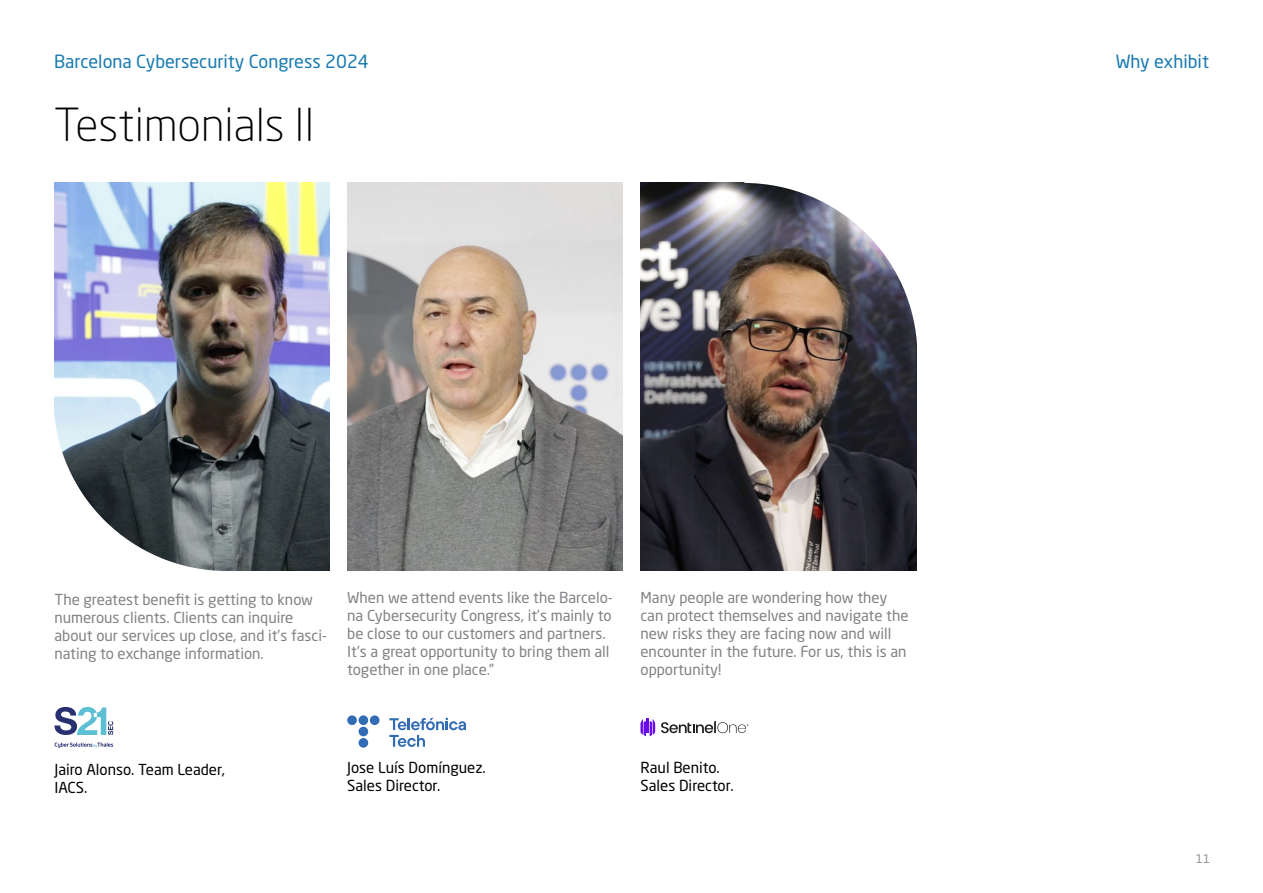
<style>
.page{position:relative;width:1263px;height:893px;background:#fff}
.page>*{position:absolute;margin:0;border:0;box-sizing:border-box;transform-origin:0 0}
.t1{font:300 45px "Neo Sans Std";color:#000}
.t2{font:18px "Neo Sans Std";color:#177ab0}
.t3{font:15px/18px "Neo Sans Std";color:#808285}
.t4{font:15px/18px "Neo Sans Std";color:#000}
.t5{font:12px "Neo Sans Std";color:#939598}
</style>
<div class="page">
<img style="left:54px;top:183px;width:276px;height:388px">
<img style="left:347px;top:183px;width:276px;height:388px">
<img style="left:640px;top:183px;width:276px;height:388px">
<svg style="left:640px;top:718px;width:15px;height:18px"></svg>
<svg style="left:661px;top:721px;width:87px;height:12px"></svg>
<div style="left:347px;top:715px;width:10px;height:10px;background:#316cb5;border-radius:50%"></div>
<div style="left:359px;top:715px;width:9px;height:10px;background:#316cb5;border-radius:50%"></div>
<div style="left:370px;top:715px;width:9px;height:10px;background:#316cb5;border-radius:50%"></div>
<div style="left:359px;top:727px;width:9px;height:9px;background:#316cb5;border-radius:50%"></div>
<div style="left:359px;top:738px;width:9px;height:10px;background:#316cb5;border-radius:50%"></div>
<svg style="left:389px;top:718px;width:77px;height:29px"></svg>
<svg style="left:55px;top:742px;width:58px;height:6px"></svg>
<svg style="left:54px;top:707px;width:59px;height:28px"></svg>
<svg style="left:54px;top:402px;width:172px;height:169px"></svg>
<img style="left:744px;top:182px;width:173px;height:170px">
<p class="t2" style="left:54px;top:50px;width:316px">Barcelona Cybersecurity Congress 2024</p>
<p class="t2" style="left:1116px;top:50px;width:95px">Why exhibit</p>
<h1 class="t1" style="left:54px;top:97px;width:262px">Testimonials II</h1>
<p class="t3" style="left:54px;top:590px;width:274px">The greatest benefit is getting to know numerous clients. Clients can inquire about our services up close, and it’s fasci&shy;nating to exchange information.</p>
<p class="t3" style="left:347px;top:588px;width:267px">When we attend events like the Barcelo&shy;na Cybersecurity Congress, it’s mainly to be close to our customers and partners.<br>It’s a great opportunity to bring them all together in one place.”</p>
<p class="t3" style="left:640px;top:588px;width:270px">Many people are wondering how they can protect themselves and navigate the new risks they are facing now and will encounter in the future. For us, this is an opportunity!</p>
<p class="t4" style="left:54px;top:761px;width:172px">Jairo Alonso. Team Leader,<br>IACS.</p>
<p class="t4" style="left:347px;top:758px;width:140px">Jose Luís Domínguez.<br>Sales Director.</p>
<p class="t4" style="left:640px;top:758px;width:95px">Raul Benito.<br>Sales Director.</p>
<p class="t5" style="left:1196px;top:851px;width:16px">11</p>
</div>
